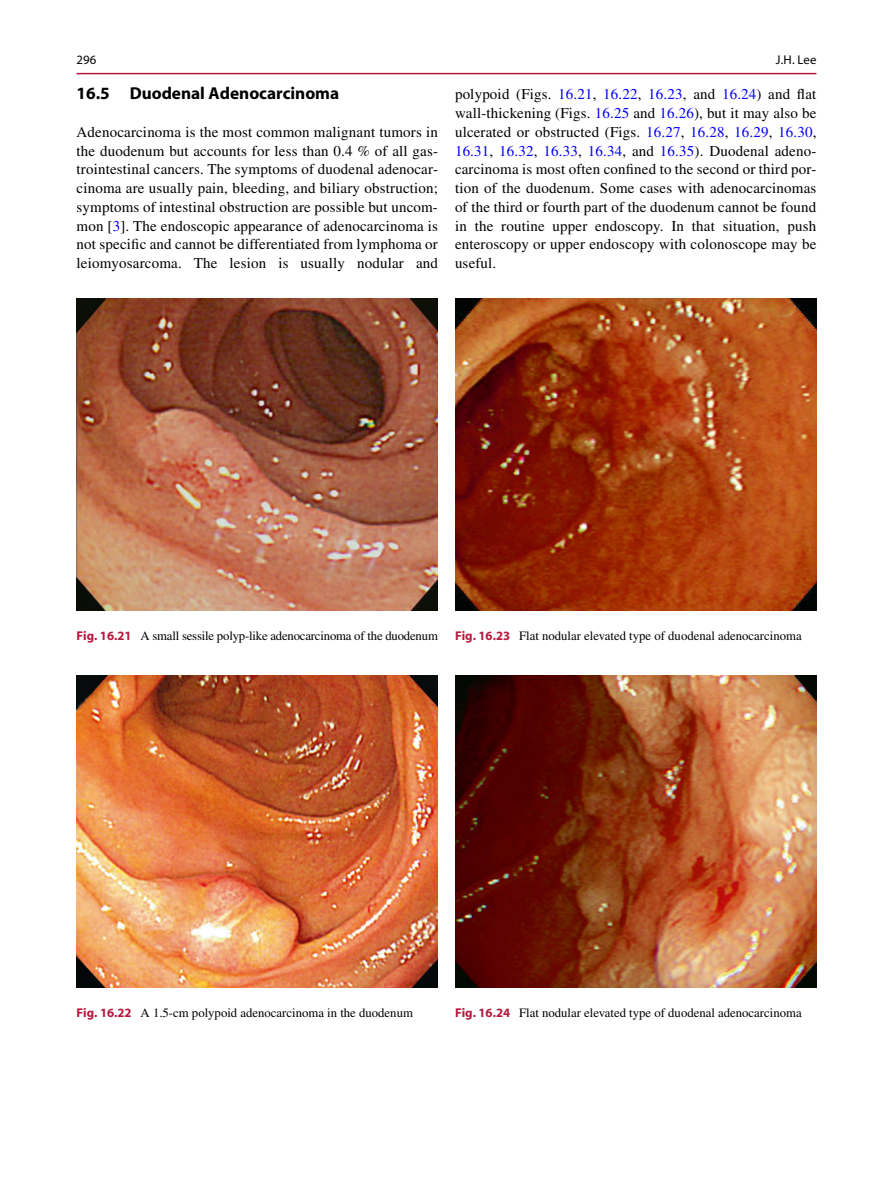
<style>
.page{position:relative;width:893px;height:1187px;background:#fff}
.page>*{position:absolute;margin:0;border:0;box-sizing:border-box;transform-origin:0 0}
.t1{font:700 17.25px "Myriad";color:#000}
.t2{font:15px/18.8px "Times";letter-spacing:.01em;color:#000;text-align:justify}
.t3{font:12.75px "Times";color:#000}
.t4{font:12.75px "Myriad";letter-spacing:.005em;color:#000}
.s1{color:#0000fa}
.s2{font-family:"Myriad";font-weight:700;color:#b6193d}
</style>
<div class="page">
<img style="left:77px;top:298px;width:361px;height:313px">
<img style="left:77px;top:675px;width:361px;height:312px">
<img style="left:455px;top:298px;width:361px;height:313px">
<img style="left:455px;top:675px;width:361px;height:312px">
<hr style="left:77px;top:73px;width:739px;height:1px;background:#b6193d">
<p class="t4" style="left:77px;top:55px;width:21px">296</p>
<p class="t1" style="left:77px;top:87px;width:264px">16.5 Duodenal Adenocarcinoma</p>
<p class="t2" style="left:77px;top:124px;width:363px">Adenocarcinoma is the most common malignant tumors in the duodenum but accounts for less than 0.4 % of all gas&shy;trointestinal cancers. The symptoms of duodenal adenocar&shy;cinoma are usually pain, bleeding, and biliary obstruction; symptoms of intestinal obstruction are possible but uncom&shy;mon [ <span class="s1">3</span> ]. The endoscopic appearance of adenocarcinoma is not specific and cannot be differentiated from lymphoma or leiomyosarcoma. The lesion is usually nodular and</p>
<p class="t4" style="left:776px;top:55px;width:42px">J.H. Lee</p>
<p class="t2" style="left:455px;top:86px;width:363px">polypoid (Figs. <span class="s1">16.21</span> , <span class="s1">16.22</span> , <span class="s1">16.23</span> , and <span class="s1">16.24</span> ) and flat wall- thickening (Figs. <span class="s1">16.25</span> and <span class="s1">16.26</span> ), but it may also be ulcerated or obstructed (Figs. <span class="s1">16.27</span> , <span class="s1">16.28</span> , <span class="s1">16.29</span> , <span class="s1">16.30</span> , <span class="s1">16.31</span> , <span class="s1">16.32</span> , <span class="s1">16.33</span> , <span class="s1">16.34</span> , and <span class="s1">16.35</span> ). Duodenal adeno&shy;carcinoma is most often confined to the second or third por&shy;tion of the duodenum. Some cases with adenocarcinomas of the third or fourth part of the duodenum cannot be found in the routine upper endoscopy. In that situation, push enteroscopy or upper endoscopy with colonoscope may be useful.</p>
<p class="t3" style="left:77px;top:630px;width:363px"><span class="s2">Fig. 16.21</span> A small sessile polyp-like adenocarcinoma of the duodenum</p>
<p class="t3" style="left:455px;top:630px;width:348px"><span class="s2">Fig. 16.23</span> Flat nodular elevated type of duodenal adenocarcinoma</p>
<p class="t3" style="left:77px;top:1007px;width:338px"><span class="s2">Fig. 16.22</span> A 1.5-cm polypoid adenocarcinoma in the duodenum</p>
<p class="t3" style="left:455px;top:1007px;width:348px"><span class="s2">Fig. 16.24</span> Flat nodular elevated type of duodenal adenocarcinoma</p>
</div>
